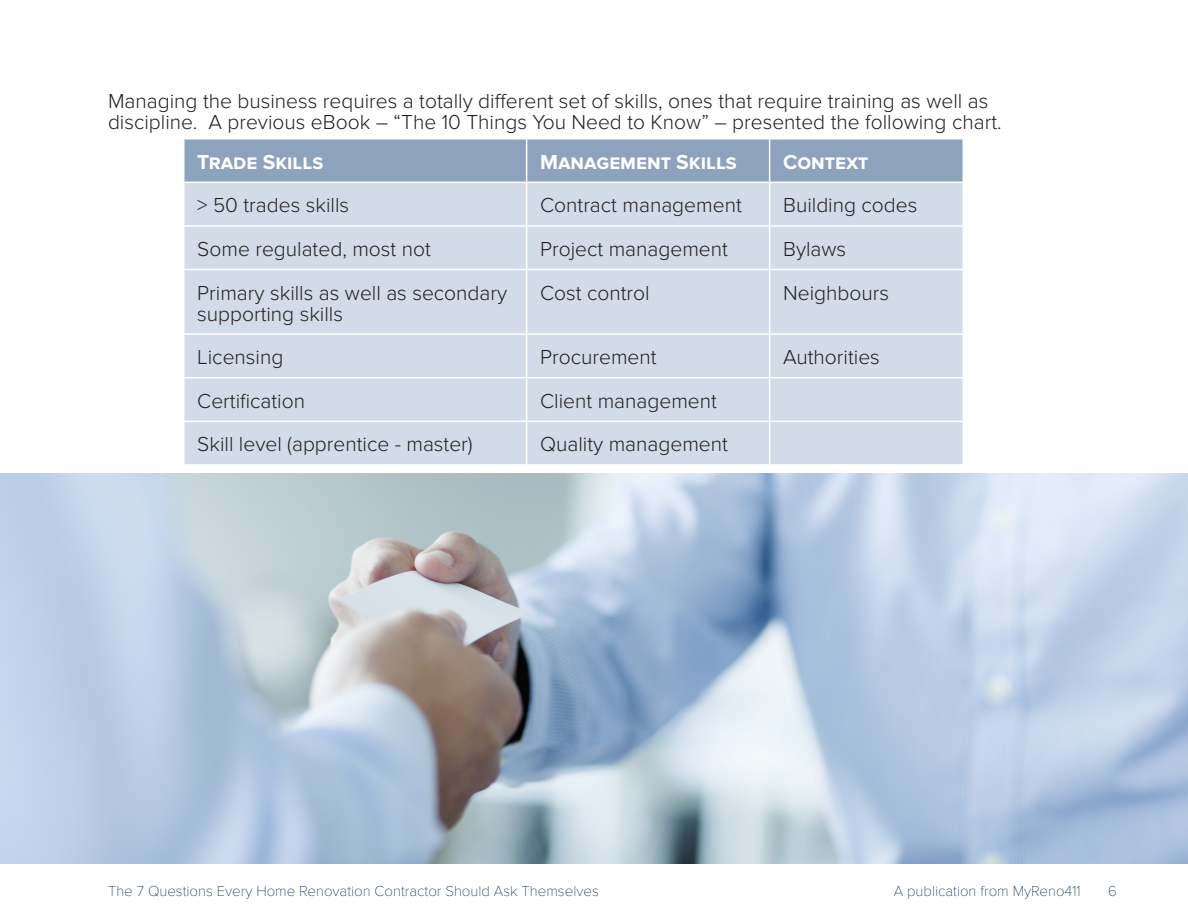
<style>
.page{position:relative;width:1188px;height:918px;background:#fff}
.page>*{position:absolute;margin:0;border:0;box-sizing:border-box;transform-origin:0 0}
.Body{font:300 21px/21px "Proxima Nova";color:#231f20}
.t1{font:700 21px "Proxima Nova";color:#fff}
.Main_title{font:100 15px "Proxima Nova T";color:#00264d}
</style>
<div class="page">
<div style="left:184px;top:140px;width:779px;height:42px;background:#8da3bd"></div>
<div style="left:184px;top:183px;width:779px;height:281px;background:#d2dbe7"></div>
<hr style="left:526px;top:183px;width:1px;height:42px;background:#fff">
<hr style="left:769px;top:183px;width:1px;height:42px;background:#fff">
<hr style="left:183px;top:225px;width:344px;height:2px;background:#fff">
<hr style="left:527px;top:225px;width:243px;height:2px;background:#fff">
<hr style="left:526px;top:227px;width:1px;height:42px;background:#fff">
<hr style="left:770px;top:225px;width:194px;height:2px;background:#fff">
<hr style="left:769px;top:227px;width:1px;height:42px;background:#fff">
<hr style="left:183px;top:269px;width:344px;height:1px;background:#fff">
<hr style="left:527px;top:269px;width:243px;height:1px;background:#fff">
<hr style="left:526px;top:270px;width:1px;height:63px;background:#fff">
<hr style="left:770px;top:269px;width:194px;height:1px;background:#fff">
<hr style="left:769px;top:270px;width:1px;height:63px;background:#fff">
<hr style="left:183px;top:333px;width:344px;height:2px;background:#fff">
<hr style="left:527px;top:333px;width:243px;height:2px;background:#fff">
<hr style="left:526px;top:335px;width:1px;height:42px;background:#fff">
<hr style="left:770px;top:333px;width:194px;height:2px;background:#fff">
<hr style="left:769px;top:335px;width:1px;height:42px;background:#fff">
<hr style="left:183px;top:377px;width:344px;height:1px;background:#fff">
<hr style="left:527px;top:377px;width:243px;height:1px;background:#fff">
<hr style="left:526px;top:378px;width:1px;height:43px;background:#fff">
<hr style="left:770px;top:377px;width:194px;height:1px;background:#fff">
<hr style="left:769px;top:378px;width:1px;height:43px;background:#fff">
<hr style="left:183px;top:421px;width:344px;height:1px;background:#fff">
<hr style="left:527px;top:421px;width:243px;height:1px;background:#fff">
<hr style="left:526px;top:422px;width:1px;height:42px;background:#fff">
<hr style="left:770px;top:421px;width:194px;height:1px;background:#fff">
<hr style="left:769px;top:422px;width:1px;height:42px;background:#fff">
<hr style="left:526px;top:139px;width:1px;height:43px;background:#fff">
<hr style="left:769px;top:139px;width:1px;height:43px;background:#fff">
<img style="left:0;top:473px;width:1188px;height:391px">
<h1 class="Body" style="left:108px;top:91px;width:895px">Managing the business requires a totally different set of skills, ones that require training as well as discipline. A previous eBook – “The 10 Things You Need to Know” – presented the following chart.</h1>
<p class="t1" style="left:197px;top:150px;width:127px">Trade Skills</p>
<p class="t1" style="left:540px;top:150px;width:198px">Management Skills</p>
<p class="t1" style="left:783px;top:150px;width:87px">Context</p>
<p class="Body" style="left:197px;top:195px;width:153px">&gt; 50 trades skills</p>
<p class="Body" style="left:540px;top:195px;width:203px">Contract management</p>
<p class="Body" style="left:783px;top:195px;width:136px">Building codes</p>
<p class="Body" style="left:197px;top:239px;width:235px">Some regulated, most not</p>
<p class="Body" style="left:540px;top:239px;width:189px">Project management</p>
<p class="Body" style="left:783px;top:239px;width:65px">Bylaws</p>
<p class="Body" style="left:197px;top:282px;width:312px">Primary skills as well as secondary supporting skills</p>
<p class="Body" style="left:540px;top:282px;width:111px">Cost control</p>
<p class="Body" style="left:783px;top:282px;width:108px">Neighbours</p>
<p class="Body" style="left:197px;top:347px;width:88px">Licensing</p>
<p class="Body" style="left:540px;top:347px;width:118px">Procurement</p>
<p class="Body" style="left:783px;top:347px;width:98px">Authorities</p>
<p class="Body" style="left:197px;top:391px;width:109px">Certification</p>
<p class="Body" style="left:540px;top:391px;width:178px">Client management</p>
<p class="Body" style="left:197px;top:434px;width:277px">Skill level (apprentice - master)</p>
<p class="Body" style="left:540px;top:434px;width:189px">Quality management</p>
<p class="Main_title" style="left:108px;top:882px;width:492px">The 7 Questions Every Home Renovation Contractor Should Ask Themselves</p>
<p class="Main_title" style="left:894px;top:882px;width:188px">A publication from MyReno411</p>
<p class="Main_title" style="left:1108px;top:882px;width:10px">6</p>
</div>
